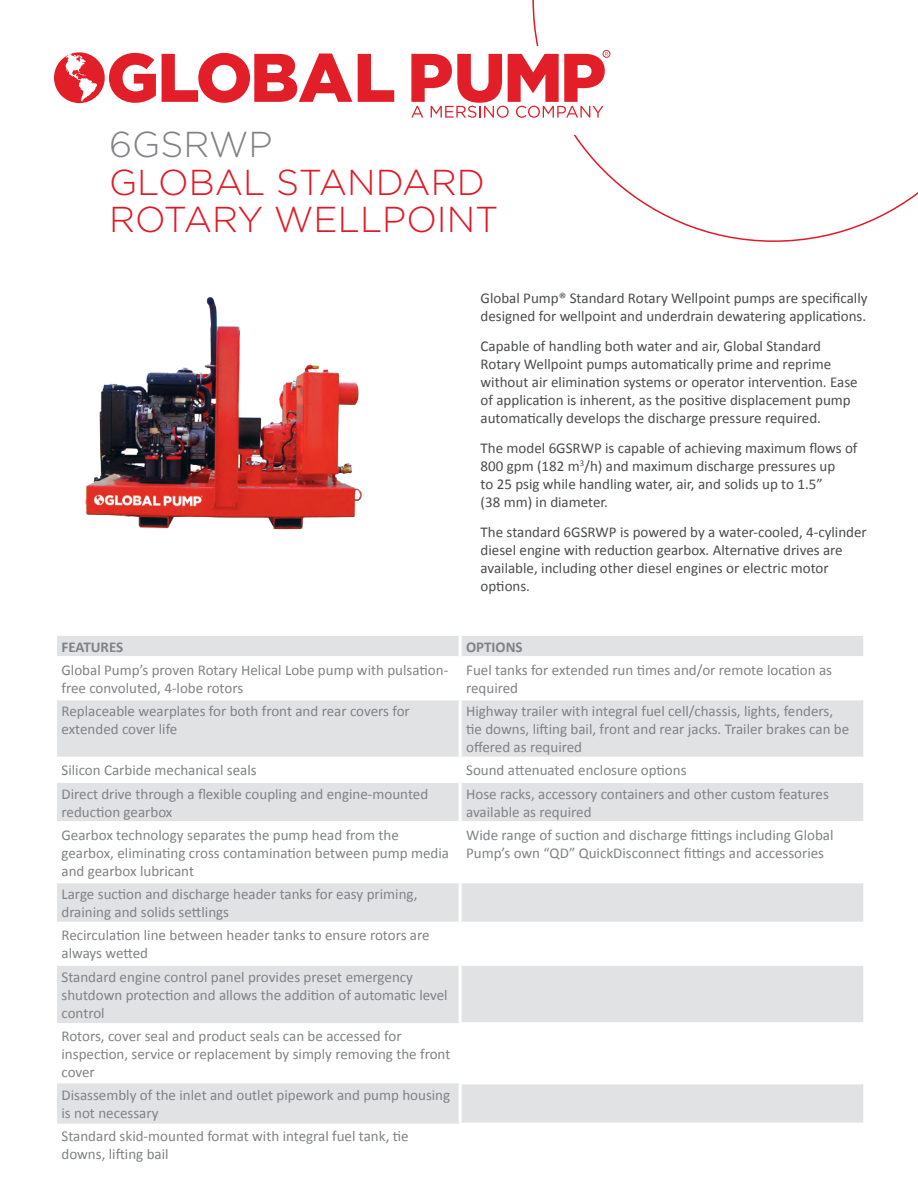
<style>
.page{position:relative;width:918px;height:1188px;background:#fff}
.page>*{position:absolute;margin:0;border:0;box-sizing:border-box;transform-origin:0 0}
.t1{font:300 36px/37.5px "Gotham";color:#e21926}
.t2{font:15px/18px "Calibri";color:#808285}
.t3{font:15px/18px "Calibri";color:#4b4c4d}
.t4{font:700 15px "Calibri";color:#808285}
.s1{color:#808285}
</style>
<div class="page">
<svg style="left:532px;top:0;width:386px;height:242px"></svg>
<div style="left:54px;top:46px;width:568px;height:89px;background:#fff"></div>
<svg style="left:162px;top:53px;width:190px;height:50px"></svg>
<svg style="left:358px;top:54px;width:36px;height:48px"></svg>
<svg style="left:54px;top:52px;width:102px;height:51px"></svg>
<div style="left:603px;top:50px;width:7px;height:8px;border:1px solid #dc272d;border-radius:50%"></div>
<svg style="left:411px;top:52px;width:197px;height:66px"></svg>
<img style="left:85px;top:296px;width:277px;height:234px">
<div style="left:57px;top:636px;width:806px;height:20px;background:#e1e2e4"></div>
<svg style="left:57px;top:700px;width:806px;height:424px;fill:#e1e2e4"></svg>
<hr style="left:57px;top:1023px;width:402px;height:1px;background:#fff">
<hr style="left:57px;top:1083px;width:402px;height:1px;background:#fff">
<hr style="left:459px;top:636px;width:3px;height:20px;background:#fff">
<hr style="left:459px;top:700px;width:3px;height:57px;background:#fff">
<hr style="left:54px;top:757px;width:406px;height:3px;background:#fff">
<hr style="left:460px;top:757px;width:406px;height:3px;background:#fff">
<hr style="left:459px;top:760px;width:3px;height:20px;background:#fff">
<hr style="left:54px;top:780px;width:406px;height:3px;background:#fff">
<hr style="left:460px;top:780px;width:406px;height:3px;background:#fff">
<hr style="left:459px;top:783px;width:3px;height:38px;background:#fff">
<hr style="left:54px;top:821px;width:406px;height:3px;background:#fff">
<hr style="left:460px;top:821px;width:406px;height:3px;background:#fff">
<hr style="left:459px;top:824px;width:3px;height:56px;background:#fff">
<hr style="left:54px;top:880px;width:406px;height:3px;background:#fff">
<hr style="left:460px;top:880px;width:406px;height:3px;background:#fff">
<hr style="left:459px;top:883px;width:3px;height:39px;background:#fff">
<hr style="left:54px;top:922px;width:406px;height:3px;background:#fff">
<hr style="left:460px;top:922px;width:406px;height:3px;background:#fff">
<hr style="left:459px;top:925px;width:3px;height:38px;background:#fff">
<hr style="left:54px;top:963px;width:406px;height:3px;background:#fff">
<hr style="left:460px;top:963px;width:406px;height:3px;background:#fff">
<hr style="left:459px;top:966px;width:3px;height:56px;background:#fff">
<hr style="left:459px;top:1022px;width:407px;height:3px;background:#fff">
<hr style="left:459px;top:1025px;width:3px;height:56px;background:#fff">
<hr style="left:459px;top:1081px;width:407px;height:3px;background:#fff">
<hr style="left:459px;top:1084px;width:3px;height:39px;background:#fff">
<hr style="left:459px;top:1123px;width:407px;height:3px;background:#fff">
<p class="t1" style="left:109px;top:125px;width:391px"><span class="s1">6GSRWP<br></span>GLOBAL STANDARD<br>ROTARY WELLPOINT</p>
<p class="t3" style="left:481px;top:289px;width:389px">Global Pump® Standard Rotary Wellpoint pumps are specifically designed for wellpoint and underdrain dewatering applications.</p>
<p class="t3" style="left:481px;top:337px;width:379px">Capable of handling both water and air, Global Standard Rotary Wellpoint pumps automatically prime and reprime without air elimination systems or operator intervention. Ease of application is inherent, as the positive displacement pump automatically develops the discharge pressure required.</p>
<p class="t3" style="left:481px;top:439px;width:378px">The model 6GSRWP is capable of achieving maximum flows of 800 gpm (182 m<sup>3</sup>/h) and maximum discharge pressures up<br>to 25 psig while handling water, air, and solids up to 1.5”<br>(38 mm) in diameter.</p>
<p class="t3" style="left:481px;top:523px;width:388px">The standard 6GSRWP is powered by a water-cooled, 4-cylinder diesel engine with reduction gearbox. Alternative drives are available, including other diesel engines or electric motor options.</p>
<p class="t4" style="left:62px;top:637px;width:63px">FEATURES</p>
<p class="t4" style="left:466px;top:637px;width:58px">OPTIONS</p>
<p class="t2" style="left:62px;top:661px;width:388px">Global Pump’s proven Rotary Helical Lobe pump with pulsation&shy;free convoluted, 4-lobe rotors</p>
<p class="t2" style="left:466px;top:661px;width:368px">Fuel tanks for extended run times and/or remote location as required</p>
<p class="t2" style="left:62px;top:702px;width:350px">Replaceable wearplates for both front and rear covers for extended cover life</p>
<p class="t2" style="left:466px;top:702px;width:385px">Highway trailer with integral fuel cell/chassis, lights, fenders, tie downs, lifting bail, front and rear jacks. Trailer brakes can be offered as required</p>
<p class="t2" style="left:62px;top:761px;width:197px">Silicon Carbide mechanical seals</p>
<p class="t2" style="left:466px;top:761px;width:222px">Sound attenuated enclosure options</p>
<p class="t2" style="left:62px;top:785px;width:368px">Direct drive through a flexible coupling and engine-mounted reduction gearbox</p>
<p class="t2" style="left:466px;top:785px;width:364px">Hose racks, accessory containers and other custom features available as required</p>
<p class="t2" style="left:62px;top:826px;width:389px">Gearbox technology separates the pump head from the gearbox, eliminating cross contamination between pump media and gearbox lubricant</p>
<p class="t2" style="left:466px;top:826px;width:369px">Wide range of suction and discharge fittings including Global<br>Pump’s own “QD” QuickDisconnect fittings and accessories</p>
<p class="t2" style="left:62px;top:885px;width:358px">Large suction and discharge header tanks for easy priming, draining and solids settlings</p>
<p class="t2" style="left:62px;top:926px;width:370px">Recirculation line between header tanks to ensure rotors are always wetted</p>
<p class="t2" style="left:62px;top:968px;width:388px">Standard engine control panel provides preset emergency shutdown protection and allows the addition of automatic level control</p>
<p class="t2" style="left:62px;top:1027px;width:390px">Rotors, cover seal and product seals can be accessed for inspection, service or replacement by simply removing the front cover</p>
<p class="t2" style="left:62px;top:1086px;width:390px">Disassembly of the inlet and outlet pipework and pump housing is not necessary</p>
<p class="t2" style="left:62px;top:1127px;width:349px">Standard skid-mounted format with integral fuel tank, tie downs, lifting bail</p>
</div>
